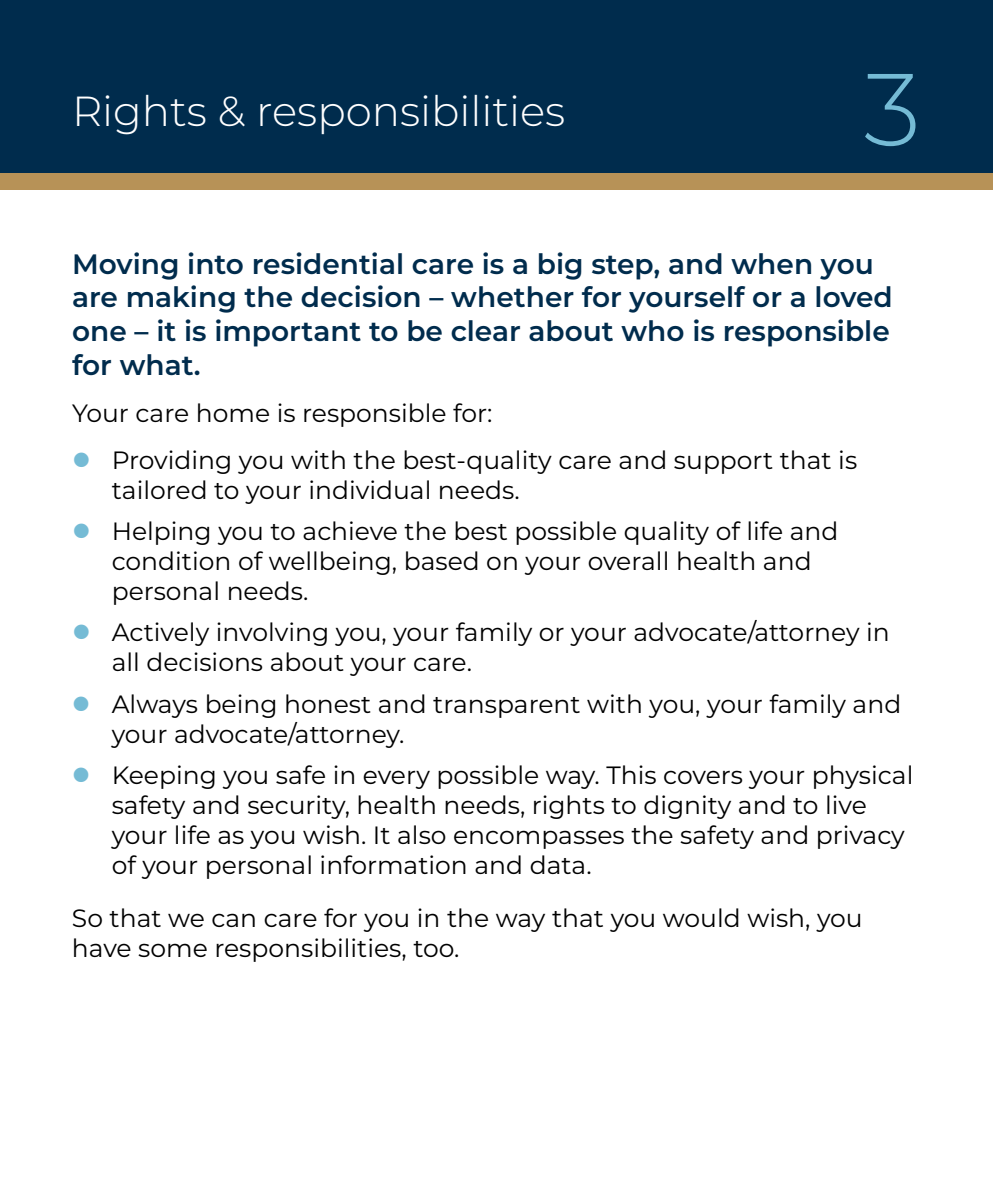
<style>
.page{position:relative;width:993px;height:1191px;background:#fff}
.page>*{position:absolute;margin:0;border:0;box-sizing:border-box;transform-origin:0 0}
.t1{font:300 102.4px "Montserrat Alternates";color:#75bbd5}
.t2{font:300 42px "Montserrat";color:#fff}
.t3{font:600 28px/33.6px "Montserrat";color:#002c4d}
.t4{font:25px/30px "Montserrat";color:#000}
</style>
<div class="page">
<div style="left:0;top:0;width:992px;height:190px;background:#b79257"></div>
<div style="left:0;top:0;width:992px;height:173px;background:#002c4d"></div>
<h2 class="t2" style="left:72px;top:82px;width:494px">Rights &amp; responsibilities</h2>
<h1 class="t1" style="left:863px;top:40px;width:59px">3</h1>
<p class="t3" style="left:72px;top:246px;width:822px">Moving into residential care is a big step, and when you are making the decision – whether for yourself or a loved one – it is important to be clear about who is responsible for what.</p>
<p class="t4" style="left:112px;top:388px;width:746px;line-height:47px;text-indent:-40px">Your care home is responsible for:<br>Providing you with the best-quality care and support that is</p>
<p class="t4" style="left:112px;top:468px;width:728px;line-height:41.4px">tailored to your individual needs.<br>Helping you to achieve the best possible quality of life and</p>
<p class="t4" style="left:112px;top:545px;width:701px">condition of wellbeing, based on your overall health and personal needs.</p>
<p class="t4" style="left:112px;top:616px;width:779px">Actively involving you, your family or your advocate/attorney in all decisions about your care.</p>
<p class="t4" style="left:112px;top:688px;width:790px">Always being honest and transparent with you, your family and your advocate/attorney.</p>
<p class="t4" style="left:112px;top:759px;width:803px">Keeping you safe in every possible way. This covers your physical safety and security, health needs, rights to dignity and to live your life as you wish. It also encompasses the safety and privacy of your personal information and data.</p>
<p class="t4" style="left:72px;top:902px;width:792px">So that we can care for you in the way that you would wish, you have some responsibilities, too.</p>
</div>
